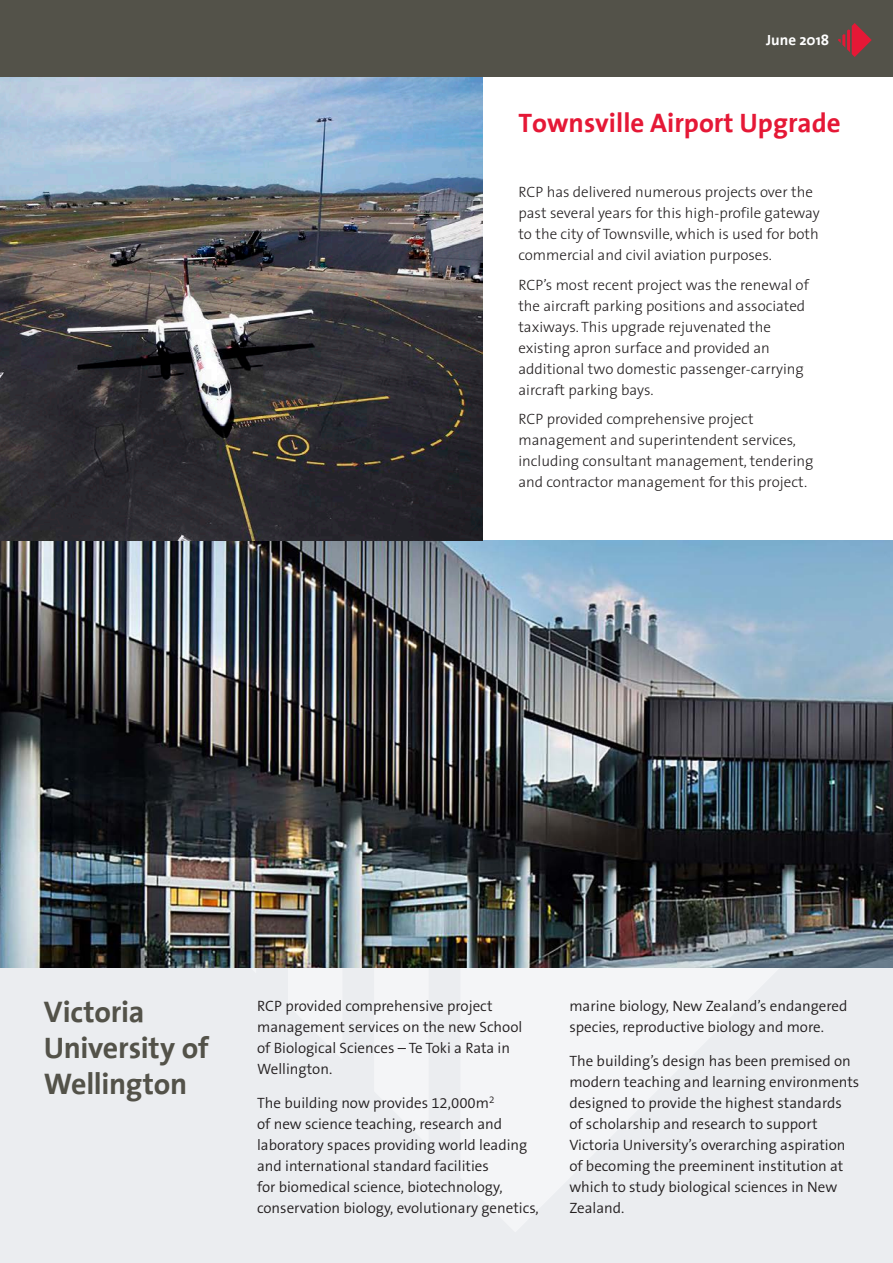
<style>
.page{position:relative;width:893px;height:1263px;background:#fff}
.page>*{position:absolute;margin:0;border:0;box-sizing:border-box;transform-origin:0 0}
.heading_smaller{font:700 30px/36px "The Sans";letter-spacing:-.01em;color:#535249}
.heading_smaller-2{font:700 27px "The Sans";color:#e51836}
.Body_Copy{font:300 15px/21px "The Sans B4";color:#231f20}
.heading_smaller-3{font:300 15px/21px "The Sans";color:#231f20}
.Paragraph_-_Normal{font:700 15px "The Sans";color:#fff}
</style>
<div class="page">
<div style="left:0;top:702px;width:893px;height:561px;background:#ebedf0"></div>
<img style="left:0;top:540px;width:893px;height:428px">
<img style="left:0;top:77px;width:483px;height:463px">
<div style="left:0;top:0;width:893px;height:77px;background:#535249"></div>
<svg style="left:838px;top:23px;width:34px;height:34px"></svg>
<p class="Paragraph_-_Normal" style="left:766px;top:27px;width:64px">June 2018</p>
<p class="heading_smaller-2" style="left:518px;top:101px;width:324px">Townsville Airport Upgrade</p>
<p class="heading_smaller-3" style="left:518px;top:181px;width:303px">RCP has delivered numerous projects over the past several years for this high-profile gateway to the city of Townsville, which is used for both commercial and civil aviation purposes.</p>
<p class="heading_smaller-3" style="left:518px;top:273px;width:292px">RCP’s most recent project was the renewal of the aircraft parking positions and associated taxiways. This upgrade rejuvenated the existing apron surface and provided an additional two domestic passenger-carrying aircraft parking bays.</p>
<p class="heading_smaller-3" style="left:518px;top:408px;width:297px">RCP provided comprehensive project management and superintendent services, including consultant management, tendering and contractor management for this project.</p>
<p class="heading_smaller" style="left:44px;top:993px;width:167px">Victoria<br>University of<br>Wellington</p>
<p class="Body_Copy" style="left:257px;top:996px;width:267px">RCP provided comprehensive project management services on the new School of Biological Sciences – Te Toki a Rata in<br>Wellington.</p>
<p class="Body_Copy" style="left:257px;top:1093px;width:283px">The building now provides 12,000m<sup>2<br></sup>of new science teaching, research and laboratory spaces providing world leading and international standard facilities<br>for biomedical science, biotechnology, conservation biology, evolutionary genetics,</p>
<p class="Body_Copy" style="left:569px;top:996px;width:280px">marine biology, New Zealand’s endangered species, reproductive biology and more.</p>
<p class="Body_Copy" style="left:569px;top:1051px;width:292px">The building’s design has been premised on modern teaching and learning environments designed to provide the highest standards<br>of scholarship and research to support Victoria University’s overarching aspiration of becoming the preeminent institution at which to study biological sciences in New Zealand.</p>
</div>
